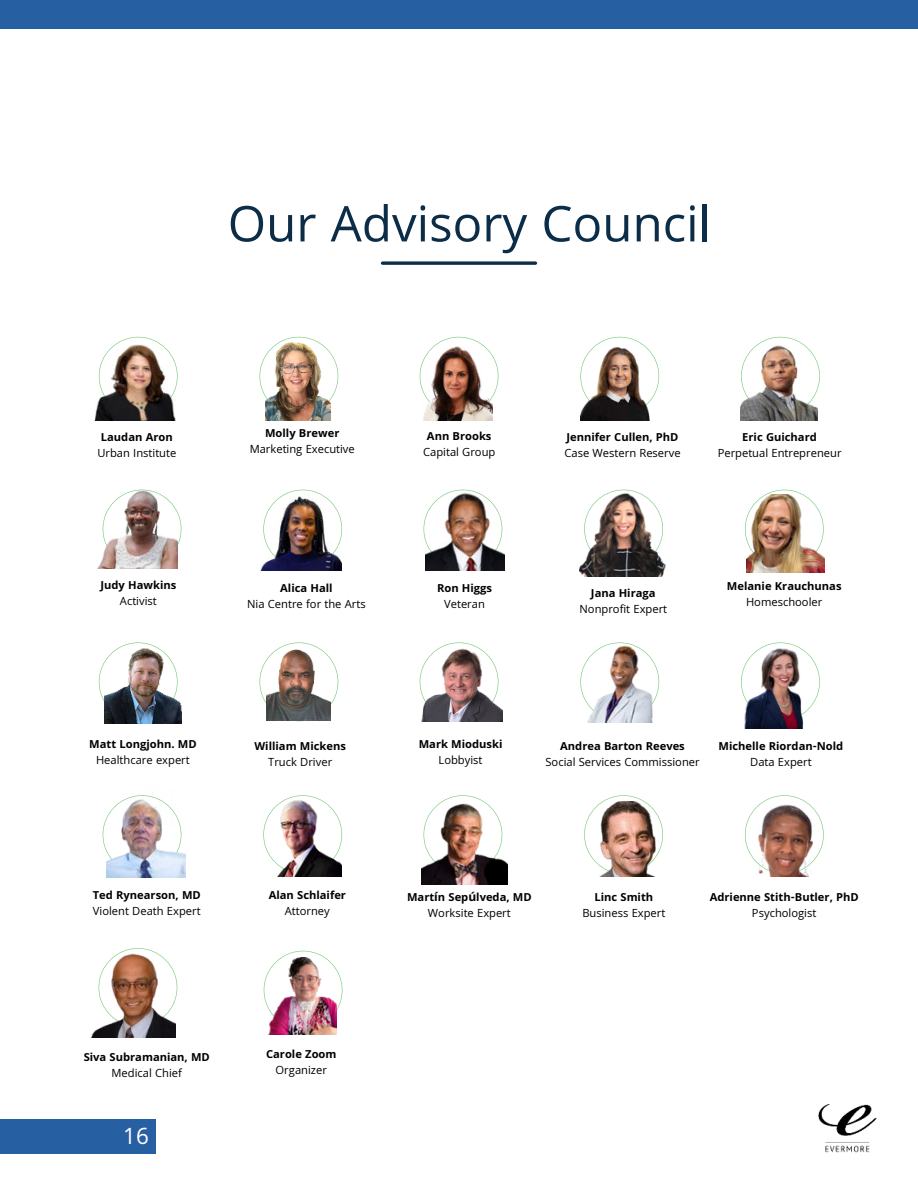
<style>
.page{position:relative;width:918px;height:1188px;background:#fff}
.page>*{position:absolute;margin:0;border:0;box-sizing:border-box;transform-origin:0 0}
.t1{font:52.8px "Khula";color:#0c2d48}
.t2{font:24px "Khula";color:#fff}
.t3{font:700 12px/16px "Khula";color:#000;text-align:center}
.t4{font:12px "Khula";color:#000}
.s1{font-family:"Noto Sans"}
.s2{font-weight:400}
</style>
<div class="page">
<div style="left:0;top:0;width:918px;height:29px;background:#275fa3"></div>
<svg style="left:383px;top:261px;width:153px;height:4px"></svg>
<svg style="left:119px;top:337px;width:59px;height:46px"></svg>
<svg style="left:260px;top:337px;width:78px;height:79px"></svg>
<svg style="left:594px;top:337px;width:65px;height:48px"></svg>
<svg style="left:434px;top:337px;width:64px;height:79px"></svg>
<svg style="left:761px;top:337px;width:59px;height:51px"></svg>
<img style="left:419px;top:346px;width:73px;height:74px">
<svg style="left:177px;top:511px;width:4px;height:57px"></svg>
<svg style="left:424px;top:490px;width:52px;height:49px"></svg>
<svg style="left:745px;top:490px;width:59px;height:78px"></svg>
<svg style="left:99px;top:642px;width:50px;height:59px"></svg>
<svg style="left:260px;top:658px;width:78px;height:63px"></svg>
<svg style="left:580px;top:642px;width:46px;height:63px"></svg>
<svg style="left:438px;top:642px;width:43px;height:7px"></svg>
<svg style="left:770px;top:642px;width:21px;height:2px"></svg>
<svg style="left:103px;top:795px;width:55px;height:79px"></svg>
<svg style="left:292px;top:795px;width:22px;height:2px"></svg>
<svg style="left:584px;top:795px;width:60px;height:60px"></svg>
<svg style="left:446px;top:795px;width:33px;height:4px"></svg>
<svg style="left:745px;top:795px;width:79px;height:63px"></svg>
<svg style="left:121px;top:948px;width:56px;height:49px"></svg>
<img style="left:94px;top:342px;width:83px;height:78px">
<img style="left:740px;top:342px;width:78px;height:78px">
<img style="left:261px;top:489px;width:81px;height:81px">
<img style="left:97px;top:489px;width:80px;height:80px">
<img style="left:425px;top:492px;width:79px;height:78px">
<img style="left:579px;top:489px;width:87px;height:87px">
<img style="left:747px;top:495px;width:77px;height:77px">
<img style="left:741px;top:644px;width:79px;height:85px">
<img style="left:107px;top:799px;width:79px;height:79px">
<img style="left:263px;top:797px;width:79px;height:80px">
<img style="left:422px;top:799px;width:85px;height:86px">
<img style="left:752px;top:804px;width:64px;height:72px">
<img style="left:104px;top:644px;width:78px;height:79px">
<img style="left:588px;top:643px;width:72px;height:79px">
<img style="left:580px;top:346px;width:78px;height:74px">
<img style="left:818px;top:1104px;width:59px;height:49px">
<img style="left:590px;top:801px;width:73px;height:76px">
<img style="left:419px;top:649px;width:84px;height:73px">
<svg style="left:282px;top:951px;width:60px;height:59px"></svg>
<img style="left:263px;top:957px;width:74px;height:78px">
<img style="left:90px;top:952px;width:86px;height:86px">
<img style="left:265px;top:342px;width:65px;height:78px">
<div style="left:0;top:1119px;width:155px;height:35px;background:#275fa3"></div>
<img style="left:266px;top:642px;width:64px;height:79px">
<h1 class="t1" style="left:228px;top:192px;width:485px">Our Advisory Council</h1>
<p class="t3" style="left:101px;top:429px;width:73px">Laudan Aron</p>
<p class="t4" style="left:97px;top:446px;width:80px">Urban Institute</p>
<p class="t3" style="left:101px;top:577px;width:77px">Judy Hawkins</p>
<p class="t4" style="left:120px;top:594px;width:38px">Activist</p>
<p class="t3" style="left:265px;top:425px;width:76px">Molly Brewer</p>
<p class="t4" style="left:250px;top:442px;width:107px">Marketing Executive</p>
<p class="t3" style="left:280px;top:580px;width:54px">Alica Hall</p>
<p class="t4" style="left:247px;top:597px;width:120px">Nia Centre for the Arts</p>
<p class="t3" style="left:427px;top:428px;width:66px">Ann Brooks</p>
<p class="t4" style="left:423px;top:445px;width:74px">Capital Group</p>
<p class="t3" style="left:437px;top:580px;width:57px">Ron Higgs</p>
<p class="t4" style="left:444px;top:597px;width:42px">Veteran</p>
<p class="t3" style="left:567px;top:429px;width:114px">Jennifer Cullen, PhD</p>
<p class="t4" style="left:565px;top:446px;width:118px">Case Western Reserve</p>
<p class="t3" style="left:742px;top:429px;width:76px">Eric Guichard</p>
<p class="t4" style="left:718px;top:446px;width:125px">Perpetual Entrepreneur</p>
<p class="t3" style="left:591px;top:585px;width:66px">Jana Hiraga</p>
<p class="t4" style="left:579px;top:602px;width:89px">Nonprofit Expert</p>
<p class="t3" style="left:727px;top:578px;width:116px">Melanie Krauchunas</p>
<p class="t4" style="left:746px;top:595px;width:78px">Homeschooler</p>
<p class="t3" style="left:89px;top:736px;width:109px">Matt Longjohn. MD</p>
<p class="t4" style="left:96px;top:753px;width:95px">Healthcare expert</p>
<p class="t3" style="left:93px;top:886px;width:110px">Ted Rynearson, MD</p>
<p class="t4" style="left:93px;top:903px;width:109px">Violent Death Expert</p>
<p class="t3" style="left:254px;top:738px;width:93px">William Mickens</p>
<p class="t4" style="left:268px;top:755px;width:66px">Truck Driver</p>
<p class="t3" style="left:269px;top:887px;width:79px">Alan Schlaifer</p>
<p class="t4" style="left:285px;top:904px;width:47px">Attorney</p>
<p class="t3" style="left:419px;top:736px;width:85px">Mark Mioduski</p>
<p class="t4" style="left:439px;top:753px;width:46px">Lobbyist</p>
<p class="t3" style="left:560px;top:738px;width:126px">Andrea Barton Reeves</p>
<p class="t4" style="left:545px;top:755px;width:156px">Social Services Commissioner</p>
<p class="t3" style="left:719px;top:738px;width:126px">Michelle Riordan-Nold</p>
<p class="t4" style="left:750px;top:755px;width:63px">Data Expert</p>
<p class="t3" style="left:407px;top:889px;width:126px">Mart<span class="s1">í</span>n Sep<span class="s1">ú</span>lveda, MD<br><span class="s2">Worksite Expert</span></p>
<p class="t3" style="left:594px;top:889px;width:60px">Linc Smith</p>
<p class="t4" style="left:582px;top:906px;width:85px">Business Expert</p>
<p class="t3" style="left:710px;top:889px;width:151px">Adrienne Stith-Butler, PhD</p>
<p class="t4" style="left:752px;top:906px;width:66px">Psychologist</p>
<p class="t3" style="left:84px;top:1049px;width:128px">Siva Subramanian, MD</p>
<p class="t4" style="left:112px;top:1066px;width:72px">Medical Chief</p>
<h2 class="t2" style="left:123px;top:1122px;width:27px">16</h2>
<p class="t3" style="left:266px;top:1046px;width:72px">Carole Zoom</p>
<p class="t4" style="left:276px;top:1063px;width:53px">Organizer</p>
</div>
